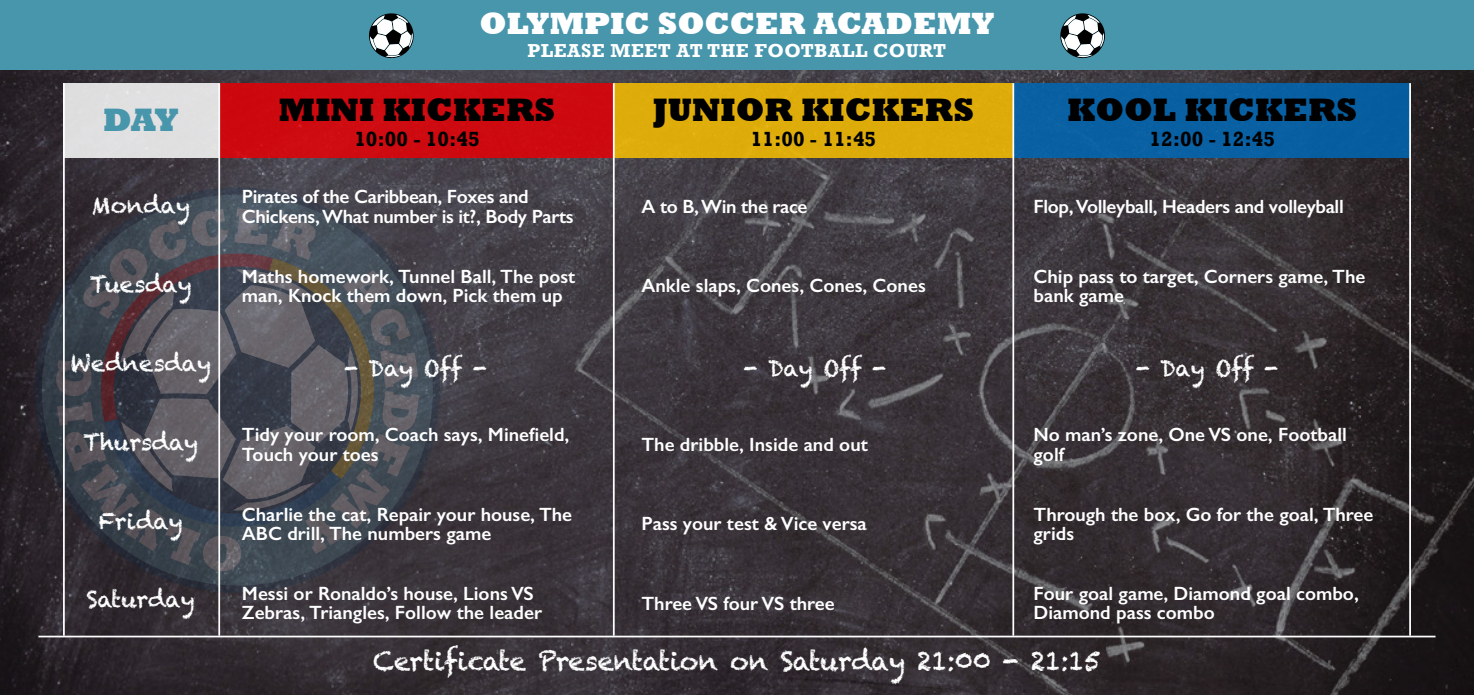
<style>
.page{position:relative;width:1474px;height:695px;background:#fff}
.page>*{position:absolute;margin:0;border:0;box-sizing:border-box;transform-origin:0 0}
.t1{font:800 33.25px "Rockwell";color:#000}
.t2{font:800 33.25px "Rockwell";color:#4896ac}
.t3{font:800 31.5px "Rockwell";color:#fff}
.t4{font:26.25px "Chalkduster";letter-spacing:-.02em;color:#fff}
.t5{font:22.75px "Chalkduster";letter-spacing:-.02em;color:#fff}
.t6{font:700 21px "Rockwell";color:#000}
.t7{font:600 19.25px/19.2px "Gill Sans";color:#fff}
.t8{font:600 19.25px/19.2px "Gill Sans";letter-spacing:-.02em;color:#fff}
.t9{font:700 19.25px "Rockwell";letter-spacing:.025em;color:#fff}
</style>
<div class="page">
<img style="left:0;top:70px;width:1473px;height:624px">
<svg style="left:14px;top:167px;width:446px;height:446px"></svg>
<svg style="left:56px;top:208px;width:363px;height:363px"></svg>
<div style="left:613px;top:83px;width:400px;height:75px;background:#deac0a"></div>
<div style="left:1013px;top:83px;width:397px;height:75px;background:#0860a1"></div>
<div style="left:219px;top:83px;width:394px;height:75px;background:#cd0a0f"></div>
<div style="left:63px;top:83px;width:155px;height:75px;background:#e1e0e1"></div>
<hr style="left:218px;top:83px;width:2px;height:552px;background:#fff">
<hr style="left:63px;top:83px;width:2px;height:552px;background:#fff">
<hr style="left:38px;top:635px;width:1397px;height:2px;background:#fff">
<hr style="left:613px;top:83px;width:1px;height:552px;background:#fff">
<hr style="left:1012px;top:83px;width:2px;height:552px;background:#fff">
<hr style="left:1409px;top:83px;width:1px;height:552px;background:#fff">
<div style="left:0;top:0;width:1473px;height:70px;background:#4896ac"></div>
<svg style="left:369px;top:13px;width:44px;height:45px"></svg>
<svg style="left:1060px;top:13px;width:44px;height:45px"></svg>
<h1 class="t2" style="left:103px;top:101px;width:77px">DAY</h1>
<p class="t5" style="left:91px;top:192px;width:100px">Monday</p>
<p class="t5" style="left:90px;top:271px;width:103px">Tuesday</p>
<p class="t5" style="left:70px;top:350px;width:142px">Wednesday</p>
<p class="t5" style="left:83px;top:428px;width:116px">Thursday</p>
<p class="t5" style="left:99px;top:507px;width:85px">Friday</p>
<p class="t5" style="left:87px;top:586px;width:110px">Saturday</p>
<h2 class="t3" style="left:479px;top:5px;width:516px">OLYMPIC SOCCER ACADEMY</h2>
<p class="t9" style="left:527px;top:39px;width:420px">PLEASE MEET AT THE FOOTBALL COURT</p>
<h1 class="t1" style="left:279px;top:90px;width:275px">MINI KICKERS</h1>
<p class="t6" style="left:354px;top:126px;width:127px">10:00 - 10:45</p>
<h1 class="t1" style="left:653px;top:90px;width:320px">JUNIOR KICKERS</h1>
<p class="t6" style="left:751px;top:126px;width:127px">11:00 - 11:45</p>
<h1 class="t1" style="left:1067px;top:90px;width:289px">KOOL KICKERS</h1>
<p class="t6" style="left:1149px;top:126px;width:127px">12:00 - 12:45</p>
<p class="t8" style="left:242px;top:187px;width:333px">Pirates of the Caribbean, Foxes and<br>Chickens, What number is it?, Body Parts</p>
<p class="t8" style="left:641px;top:197px;width:168px">A to B, Win the race</p>
<p class="t8" style="left:1033px;top:197px;width:312px">Flop, Volleyball, Headers and volleyball</p>
<p class="t7" style="left:242px;top:266px;width:335px">Maths homework, Tunnel Ball, The post man, Knock them down, Pick them up</p>
<p class="t7" style="left:641px;top:276px;width:286px">Ankle slaps, Cones, Cones, Cones</p>
<p class="t7" style="left:1033px;top:266px;width:333px">Chip pass to target, Corners game, The bank game</p>
<p class="t5" style="left:344px;top:354px;width:144px">- Day Off -</p>
<p class="t5" style="left:744px;top:354px;width:144px">- Day Off -</p>
<p class="t5" style="left:1135px;top:354px;width:144px">- Day Off -</p>
<p class="t7" style="left:242px;top:425px;width:329px">Tidy your room, Coach says, Minefield,<br>Touch your toes</p>
<p class="t7" style="left:641px;top:434px;width:228px">The dribble, Inside and out</p>
<p class="t7" style="left:1033px;top:425px;width:315px">No man’s zone, One VS one, Football golf</p>
<p class="t7" style="left:242px;top:504px;width:332px">Charlie the cat, Repair your house, The<br>ABC drill, The numbers game</p>
<p class="t7" style="left:641px;top:514px;width:227px">Pass your test &amp; Vice versa</p>
<p class="t7" style="left:1033px;top:504px;width:341px">Through the box, Go for the goal, Three grids</p>
<p class="t7" style="left:242px;top:583px;width:302px">Messi or Ronaldo’s house, Lions VS<br>Zebras, Triangles, Follow the leader</p>
<p class="t7" style="left:641px;top:593px;width:195px">Three VS four VS three</p>
<p class="t7" style="left:1033px;top:583px;width:327px">Four goal game, Diamond goal combo,<br>Diamond pass combo</p>
<h3 class="t4" style="left:373px;top:645px;width:729px">Certificate Presentation on Saturday 21:00 - 21:15</h3>
</div>
